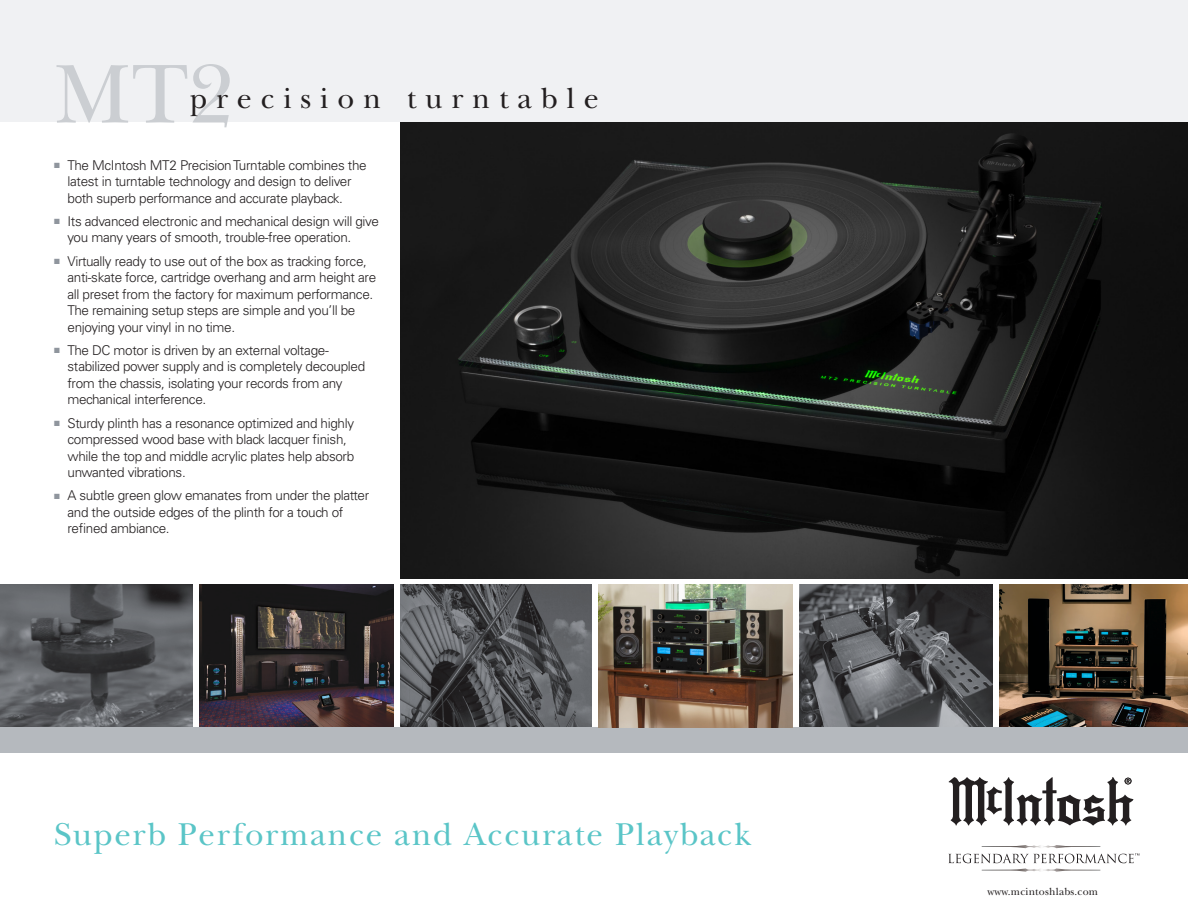
<style>
.page{position:relative;width:1188px;height:918px;background:#fff}
.page>*{position:absolute;margin:0;border:0;box-sizing:border-box;transform-origin:0 0}
.t1{font:87px "New Baskerville Std";color:#cbced2}
.t2{font:33px "New Baskerville Std";letter-spacing:.05em;color:#5ac5c7}
.t3{font:30px "New Baskerville Std";letter-spacing:.295em;color:#231f20}
.t4{font:300 13.5px/16.5px "Univers LT Std";letter-spacing:-.025em;color:#231f20}
.t5{font:10.65px "New Baskerville Std";letter-spacing:.02em;color:#231f20}
.s1{color:#8f959d}
</style>
<div class="page">
<img style="left:400px;top:122px;width:788px;height:457px">
<img style="left:200px;top:585px;width:193px;height:142px">
<div style="left:0;top:0;width:1188px;height:122px;background:#f0f1f3"></div>
<img style="left:1000px;top:585px;width:188px;height:142px">
<div style="left:0;top:727px;width:1188px;height:26px;background:#b5b9be"></div>
<svg style="left:949px;top:777px;width:184px;height:49px"></svg>
<svg style="left:948px;top:845px;width:191px;height:27px"></svg>
<svg style="left:0;top:585px;width:193px;height:142px;background:#585a5d"></svg>
<svg style="left:400px;top:585px;width:192px;height:142px;background:#55565a"></svg>
<svg style="left:800px;top:585px;width:192px;height:142px;background:#515255"></svg>
<img style="left:599px;top:585px;width:194px;height:142px">
<p class="t1" style="left:54px;top:44px;width:181px">MT2</p>
<p class="t3" style="left:190px;top:80px;width:410px">precision turntable</p>
<p class="t4" style="left:68px;top:157px;width:301px;text-indent:-14px"><span class="s1">■</span> The McIntosh MT2 Precision Turntable combines the latest in turntable technology and design to deliver both superb performance and accurate playback.</p>
<p class="t4" style="left:68px;top:213px;width:313px;text-indent:-14px"><span class="s1">■</span> Its advanced electronic and mechanical design will give you many years of smooth, trouble-free operation.</p>
<p class="t4" style="left:68px;top:253px;width:310px;text-indent:-14px"><span class="s1">■</span> Virtually ready to use out of the box as tracking force, anti-skate force, cartridge overhang and arm height are all preset from the factory for maximum performance.<br>The remaining setup steps are simple and you’ll be enjoying your vinyl in no time.</p>
<p class="t4" style="left:68px;top:342px;width:299px;text-indent:-14px"><span class="s1">■</span> The DC motor is driven by an external voltage&shy;stabilized power supply and is completely decoupled from the chassis, isolating your records from any mechanical interference.</p>
<p class="t4" style="left:68px;top:415px;width:288px;text-indent:-14px"><span class="s1">■</span> Sturdy plinth has a resonance optimized and highly compressed wood base with black lacquer finish, while the top and middle acrylic plates help absorb unwanted vibrations.</p>
<p class="t4" style="left:68px;top:487px;width:303px;text-indent:-14px"><span class="s1">■</span> A subtle green glow emanates from under the platter and the outside edges of the plinth for a touch of refined ambiance.</p>
<p class="t2" style="left:54px;top:815px;width:699px">Superb Performance and Accurate Playback</p>
<p class="t5" style="left:987px;top:885px;width:112px">www.mcintoshlabs.com</p>
</div>
